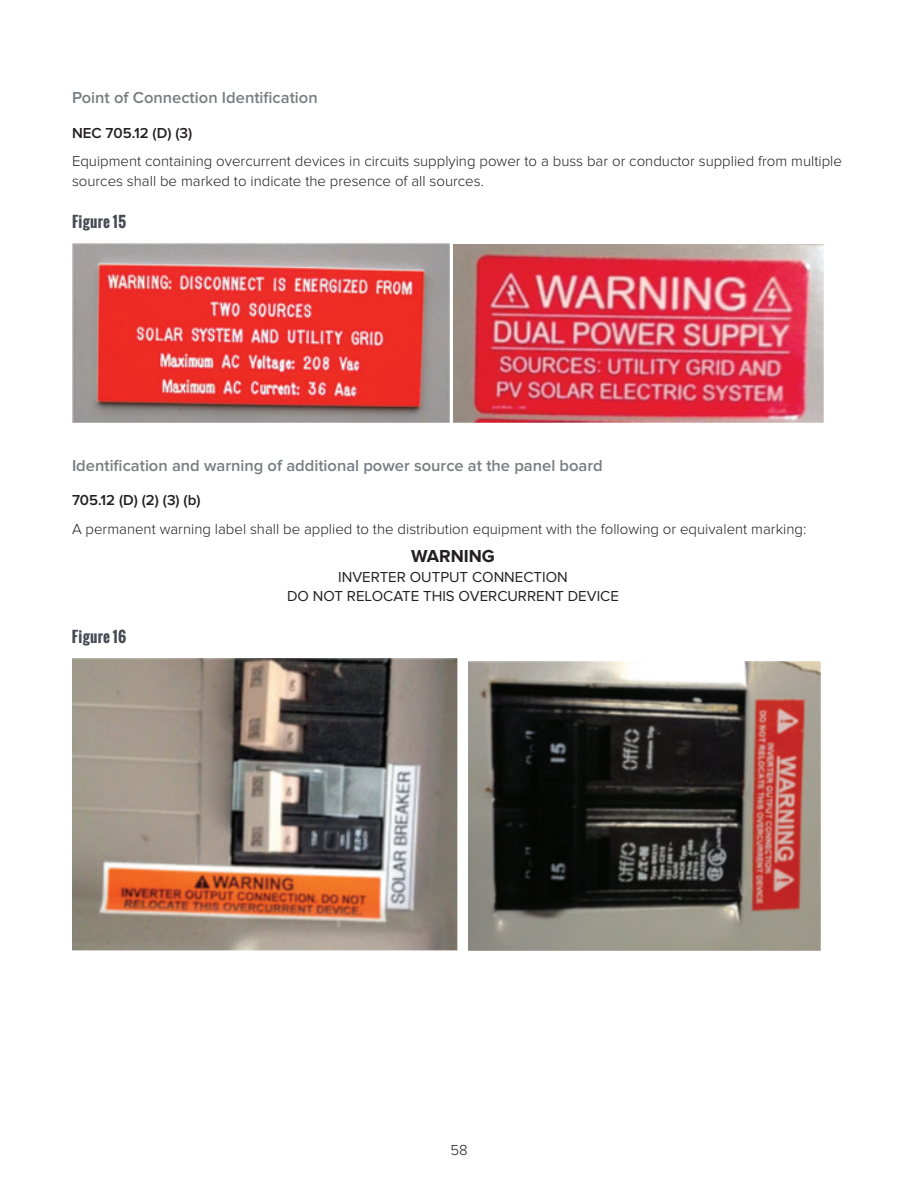
<style>
.page{position:relative;width:918px;height:1188px;background:#fff}
.page>*{position:absolute;margin:0;border:0;box-sizing:border-box;transform-origin:0 0}
.t1{font:700 18px "Proxima Nova";color:#231f20}
.t2{font:600 16.5px "Proxima Nova";color:#787d83}
.t3{font:300 15px/19.5px "Proxima Nova";color:#231f20}
.t4{font:15px/19.5px "Proxima Nova";color:#231f20;text-align:center}
.t5{font:600 15px "Proxima Nova";color:#231f20}
.t6{font:700 15px "Oswald";letter-spacing:.02em;color:#464b54}
</style>
<div class="page">
<img style="left:72px;top:243px;width:377px;height:180px">
<img style="left:453px;top:244px;width:370px;height:179px">
<img style="left:72px;top:659px;width:385px;height:292px">
<img style="left:469px;top:662px;width:352px;height:289px">
<p class="t2" style="left:72px;top:88px;width:247px">Point of Connection Identification</p>
<p class="t5" style="left:72px;top:124px;width:122px">NEC 705.12 (D) (3)</p>
<p class="t3" style="left:72px;top:151px;width:771px">Equipment containing overcurrent devices in circuits supplying power to a buss bar or conductor supplied from multiple sources shall be marked to indicate the presence of all sources.</p>
<p class="t6" style="left:72px;top:210px;width:56px">Figure 15</p>
<p class="t2" style="left:72px;top:456px;width:532px">Identification and warning of additional power source at the panel board</p>
<p class="t5" style="left:72px;top:491px;width:130px">705.12 (D) (2) (3) (b)</p>
<p class="t3" style="left:72px;top:519px;width:736px">A permanent warning label shall be applied to the distribution equipment with the following or equivalent marking:</p>
<p class="t1" style="left:411px;top:546px;width:85px">WARNING</p>
<p class="t4" style="left:287px;top:567px;width:333px">INVERTER OUTPUT CONNECTION<br>DO NOT RELOCATE THIS OVERCURRENT DEVICE</p>
<p class="t6" style="left:72px;top:625px;width:56px">Figure 16</p>
<p class="t3" style="left:450px;top:1140px;width:19px">58</p>
</div>
